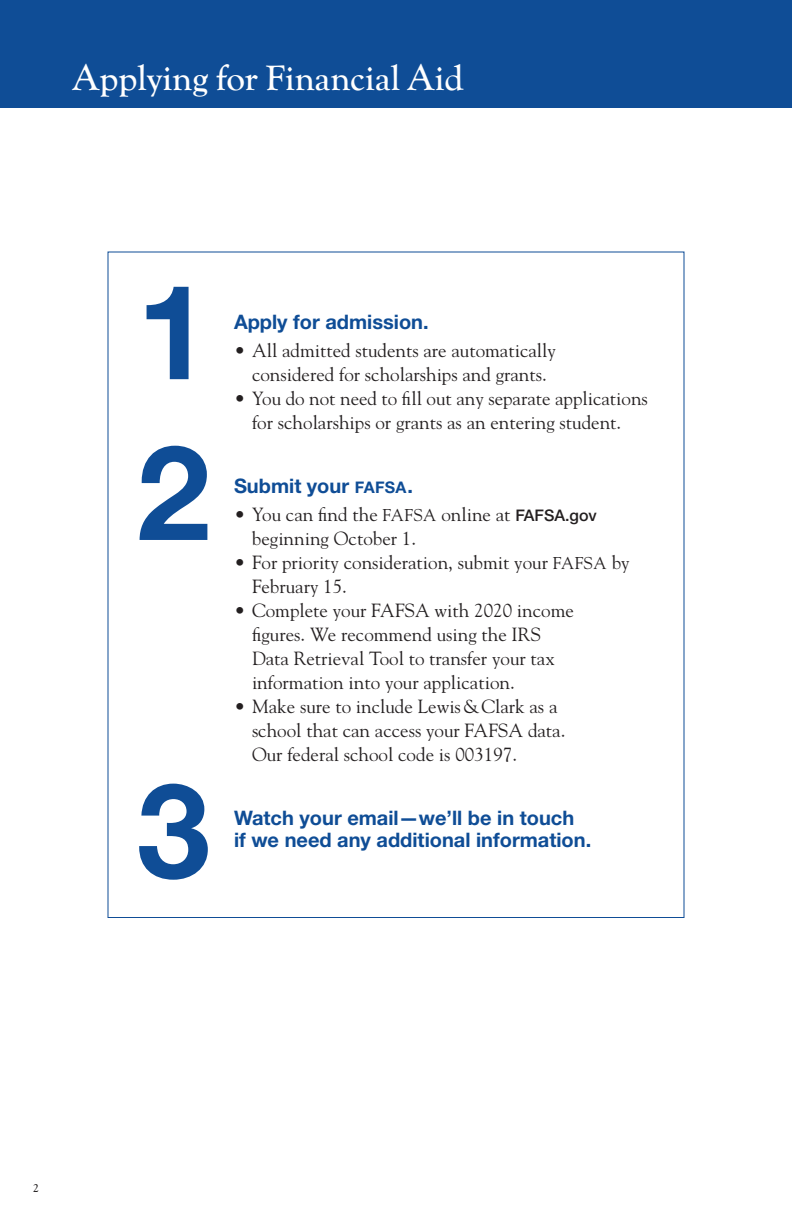
<style>
.page{position:relative;width:792px;height:1224px;background:#fff}
.page>*{position:absolute;margin:0;border:0;box-sizing:border-box;transform-origin:0 0}
.t1{font:700 132px "Helvetica Neue LT Std";color:#0f4d96}
.Head_GC_18{font:36px "Goudy Catalogue EF";letter-spacing:-.005em;color:#fff}
.Subhead_HB_10{font:700 20px "Helvetica Neue LT Std";color:#0f4d96}
.t2{font:19px/24px "Goudy Std";color:#231f20}
.t3{font:12px "Goudy Catalogue EF";color:#231f20}
.s1{font-size:16px}
.s2{font-size:17px}
.s3{font-family:"Helvetica Neue LT Std";font-weight:500;font-size:16px}
</style>
<div class="page">
<div style="left:0;top:0;width:792px;height:108px;background:#0f4d96"></div>
<p class="Head_GC_18" style="left:72px;top:58px;width:393px">Applying for Financial Aid</p>
<p class="t1" style="left:137px;top:251px;width:75px">1</p>
<p class="t1" style="left:137px;top:412px;width:75px">2</p>
<p class="t1" style="left:137px;top:749px;width:75px">3</p>
<p class="Subhead_HB_10" style="left:234px;top:309px;width:194px">Apply for admission.</p>
<p class="t2" style="left:234px;top:338px;width:323px;text-align:center">• All admitted students are automatically considered for scholarships and grants.</p>
<p class="t2" style="left:234px;top:386px;width:415px;text-align:center">• You do not need to fill out any separate applications for scholarships or grants as an entering student.</p>
<p class="Subhead_HB_10" style="left:234px;top:473px;width:178px">Submit your <span class="s1">FAFSA</span>.</p>
<p class="t2" style="left:252px;top:502px;width:346px;text-indent:-18px">• You can find the <span class="s2">FAFSA</span> online at <span class="s3">FAFSA.gov </span>beginning October 1.</p>
<p class="t2" style="left:252px;top:550px;width:379px;text-indent:-18px">• For priority consideration, submit your <span class="s2">FAFSA</span> by<br>February 15.</p>
<p class="t2" style="left:252px;top:598px;width:323px;text-indent:-18px">• Complete your FAFSA with 2020 income figures. We recommend using the IRS Data Retrieval Tool to transfer your tax information into your application.</p>
<p class="t2" style="left:252px;top:694px;width:315px;text-indent:-18px">• Make sure to include Lewis&amp;Clark as a school that can access your FAFSA data.<br>Our federal school code is 003197.</p>
<p class="Subhead_HB_10" style="left:234px;top:805px;width:342px">Watch your email—we’ll be in touch</p>
<p class="Subhead_HB_10" style="left:234px;top:827px;width:356px">if we need any additional information.</p>
<p class="t3" style="left:33px;top:1182px;width:8px">2</p>
</div>
